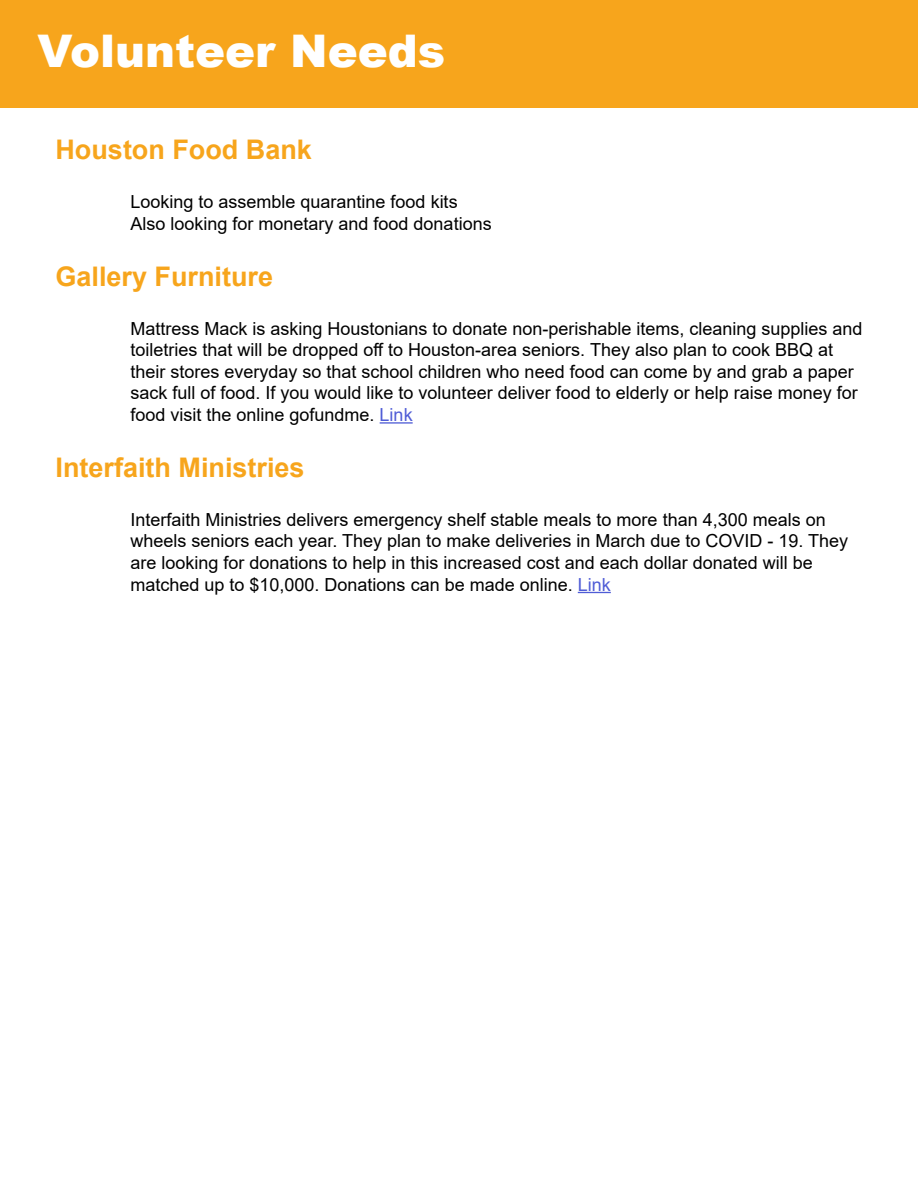
<style>
.page{position:relative;width:918px;height:1188px;background:#fff}
.page>*{position:absolute;margin:0;border:0;box-sizing:border-box;transform-origin:0 0}
.t1{font:900 45px "Arial";color:#fff}
.t2{font:700 27px "Arial";color:#f7a51c}
.t3{font:18px/21.6px "Arial";color:#000}
.s1{color:#4f5cd6}
</style>
<div class="page">
<div style="left:0;top:0;width:918px;height:108px;background:#f7a51c"></div>
<hr style="left:380px;top:422px;width:33px;height:2px;background:#4f5cd6">
<hr style="left:578px;top:592px;width:33px;height:1px;background:#4f5cd6">
<h1 class="t1" style="left:38px;top:18px;width:409px">Volunteer Needs</h1>
<h2 class="t2" style="left:56px;top:131px;width:258px">Houston Food Bank</h2>
<p class="t3" style="left:130px;top:191px;width:363px">Looking to assemble quarantine food kits<br>Also looking for monetary and food donations</p>
<h2 class="t2" style="left:56px;top:257px;width:219px">Gallery Furniture</h2>
<p class="t3" style="left:130px;top:317px;width:733px">Mattress Mack is asking Houstonians to donate non-perishable items, cleaning supplies and toiletries that will be dropped off to Houston-area seniors. They also plan to cook BBQ at their stores everyday so that school children who need food can come by and grab a paper sack full of food. If you would like to volunteer deliver food to elderly or help raise money for food visit the online gofundme. <span class="s1">Link</span></p>
<h2 class="t2" style="left:56px;top:448px;width:251px">Interfaith Ministries</h2>
<p class="t3" style="left:130px;top:509px;width:719px">Interfaith Ministries delivers emergency shelf stable meals to more than 4,300 meals on wheels seniors each year. They plan to make deliveries in March due to COVID - 19. They are looking for donations to help in this increased cost and each dollar donated will be matched up to $10,000. Donations can be made online. <span class="s1">Link</span></p>
</div>
